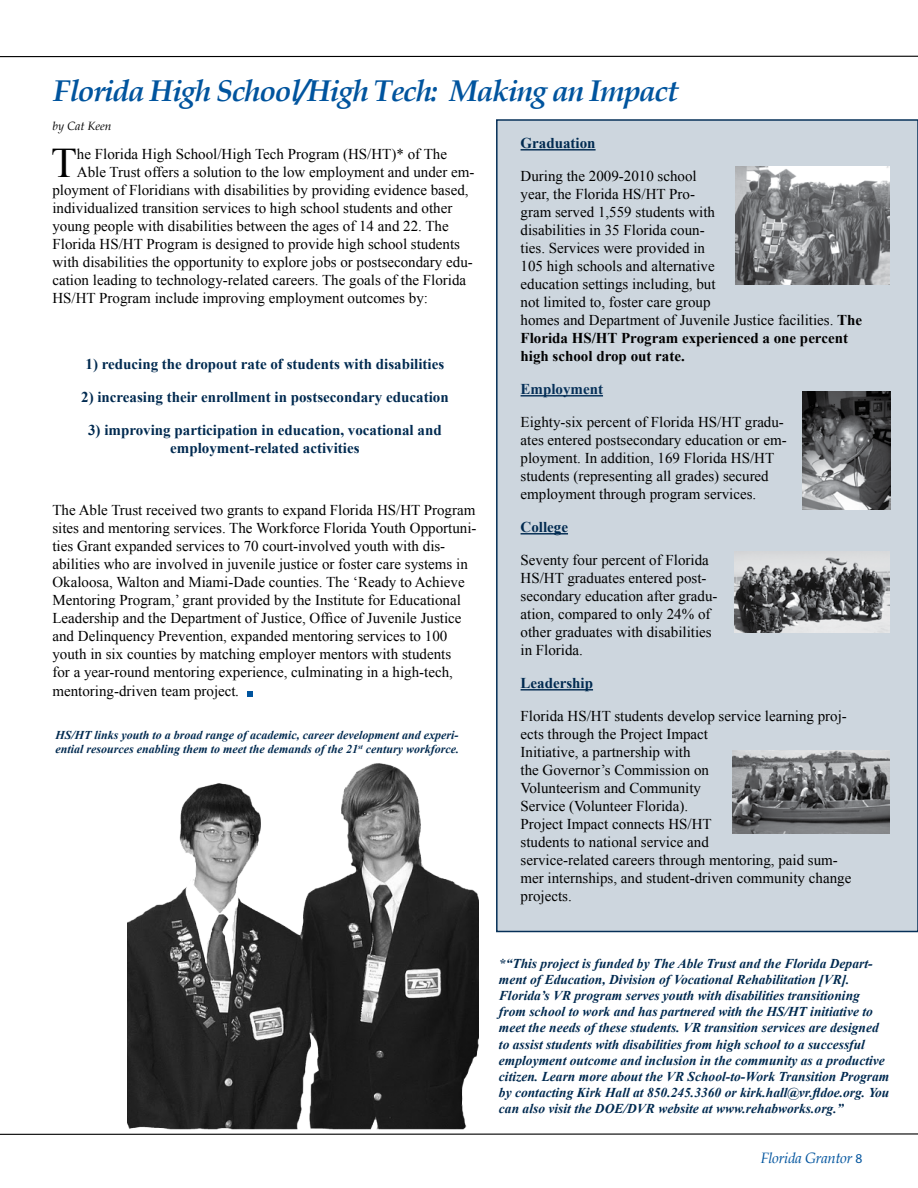
<style>
.page{position:relative;width:918px;height:1188px;background:#fff}
.page>*{position:absolute;margin:0;border:0;box-sizing:border-box;transform-origin:0 0}
.t1{font:42.15px "Times New Roman";color:#000}
.t2{font:italic 700 30px "Book Antiqua";letter-spacing:-.04em;color:#00549e}
.t3{font:15px/18px "Times New Roman";color:#000}
.t4{font:700 15px/18px "Times New Roman";color:#002a50;text-align:center}
.t5{font:italic 15px "Book Antiqua";letter-spacing:-.02em;color:#00549e}
.t6{font:700 15px "Times New Roman";color:#063058}
.t7{font:italic 700 13.5px/16.2px "Times New Roman";color:#002a50}
.t8{font:italic 700 12px/14.4px "Times New Roman";color:#002a50}
.t9{font:italic 12px "Book Antiqua";color:#000}
.s1{font-weight:700}
.s2{font-style:italic}
.s3{font-family:"Myriad Pro";font-style:normal;font-size:13.5px}
</style>
<div class="page">
<div style="left:497px;top:120px;width:421px;height:812px;background:#cdd6de"></div>
<div style="left:496px;top:119px;width:422px;height:813px;border:2px solid #063058"></div>
<svg style="left:0;top:55px;width:918px;height:3px"></svg>
<svg style="left:0;top:1133px;width:918px;height:2px;background:#6f6f6f"></svg>
<svg style="left:248px;top:691px;width:5px;height:5px"></svg>
<img style="left:128px;top:763px;width:351px;height:367px">
<img style="left:803px;top:392px;width:88px;height:117px">
<img style="left:735px;top:167px;width:155px;height:118px">
<hr style="left:521px;top:149px;width:75px;height:2px;background:#002a50">
<hr style="left:521px;top:395px;width:82px;height:2px;background:#063058">
<hr style="left:521px;top:533px;width:47px;height:2px;background:#002a50">
<hr style="left:521px;top:689px;width:72px;height:2px;background:#002a50">
<img style="left:734px;top:552px;width:156px;height:80px">
<img style="left:732px;top:751px;width:158px;height:83px">
<h2 class="t2" style="left:54px;top:70px;width:626px">Florida High School/High Tech: Making an Impact</h2>
<h1 class="t1" style="left:51px;top:135px;width:27px">T</h1>
<p class="t3" style="left:77px;top:145px;width:372px">he Florida High School/High Tech Program (HS/HT)* of The</p>
<p class="t9" style="left:52px;top:117px;width:60px">by Cat Keen</p>
<p class="t4" style="left:521px;top:134px;width:77px">Graduation</p>
<p class="t3" style="left:521px;top:167px;width:343px">During the 2009-2010 school<br>year, the Florida HS/HT Pro-<br>gram served 1,559 students with<br>disabilities in 35 Florida coun-<br>ties. Services were provided in<br>105 high schools and alternative<br>education settings including, but<br>not limited to, foster care group<br>homes and Department of Juvenile Justice facilities. <span class="s1">The Florida HS/HT Program experienced a one percent high school drop out rate.</span></p>
<p class="t6" style="left:521px;top:379px;width:84px">Employment</p>
<p class="t3" style="left:521px;top:413px;width:268px">Eighty-six percent of Florida HS/HT gradu&shy;ates entered postsecondary education or em&shy;ployment. In addition, 169 Florida HS/HT students (representing all grades) secured employment through program services.</p>
<p class="t4" style="left:521px;top:518px;width:49px">College</p>
<p class="t3" style="left:521px;top:551px;width:198px">Seventy four percent of Florida<br>HS/HT graduates entered post&shy;secondary education after gradu&shy;ation, compared to only 24% of other graduates with disabilities in Florida.</p>
<p class="t4" style="left:521px;top:674px;width:74px">Leadership</p>
<p class="t3" style="left:521px;top:707px;width:332px">Florida HS/HT students develop service learning proj&shy;ects through the Project Impact<br>Initiative, a partnership with<br>the Governor’s Commission on<br>Volunteerism and Community<br>Service (Volunteer Florida).<br>Project Impact connects HS/HT<br>students to national service and<br>service-related careers through mentoring, paid sum&shy;mer internships, and student-driven community change projects.</p>
<p class="t3" style="left:77px;top:163px;width:399px">Able Trust offers a solution to the low employment and under em-</p>
<p class="t3" style="left:52px;top:181px;width:418px">ployment of Floridians with disabilities by providing evidence based,</p>
<p class="t3" style="left:52px;top:199px;width:401px">individualized transition services to high school students and other</p>
<p class="t3" style="left:52px;top:217px;width:398px">young people with disabilities between the ages of 14 and 22. The</p>
<p class="t3" style="left:52px;top:235px;width:409px">Florida HS/HT Program is designed to provide high school students</p>
<p class="t3" style="left:52px;top:253px;width:422px">with disabilities the opportunity to explore jobs or postsecondary edu-</p>
<p class="t3" style="left:52px;top:271px;width:415px">cation leading to technology-related careers. The goals of the Florida</p>
<p class="t3" style="left:52px;top:289px;width:377px">HS/HT Program include improving employment outcomes by:</p>
<p class="t4" style="left:86px;top:355px;width:360px">1) reducing the dropout rate of students with disabilities</p>
<p class="t4" style="left:81px;top:388px;width:369px">2) increasing their enrollment in postsecondary education</p>
<p class="t4" style="left:88px;top:421px;width:355px">3) improving participation in education, vocational and employment-related activities</p>
<p class="t3" style="left:52px;top:500px;width:426px">The Able Trust received two grants to expand Florida HS/HT Program sites and mentoring services. The Workforce Florida Youth Opportuni&shy;ties Grant expanded services to 70 court-involved youth with dis&shy;abilities who are involved in juvenile justice or foster care systems in Okaloosa, Walton and Miami-Dade counties. The ‘Ready to Achieve Mentoring Program,’ grant provided by the Institute for Educational Leadership and the Department of Justice, Office of Juvenile Justice and Delinquency Prevention, expanded mentoring services to 100 youth in six counties by matching employer mentors with students<br>for a year-round mentoring experience, culminating in a high-tech,</p>
<p class="t3" style="left:52px;top:682px;width:189px">mentoring-driven team project<span class="s2">.</span></p>
<p class="t8" style="left:55px;top:727px;width:405px">HS/HT links youth to a broad range of academic, career development and experi&shy;ential resources enabling them to meet the demands of the 21<sup>st</sup> century workforce.</p>
<p class="t7" style="left:499px;top:955px;width:392px">*“This project is funded by The Able Trust and the Florida Depart&shy;ment of Education, Division of Vocational Rehabilitation [VR].<br>Florida’s VR program serves youth with disabilities transitioning from school to work and has partnered with the HS/HT initiative to meet the needs of these students. VR transition services are designed to assist students with disabilities from high school to a successful employment outcome and inclusion in the community as a productive citizen. Learn more about the VR School-to-Work Transition Program by contacting Kirk Hall at 850.245.3360 or kirk.hall@vr.fldoe.org. You can also visit the DOE/DVR website at www.rehabworks.org.”</p>
<p class="t5" style="left:760px;top:1148px;width:104px">Florida Grantor <span class="s3">8</span></p>
</div>
